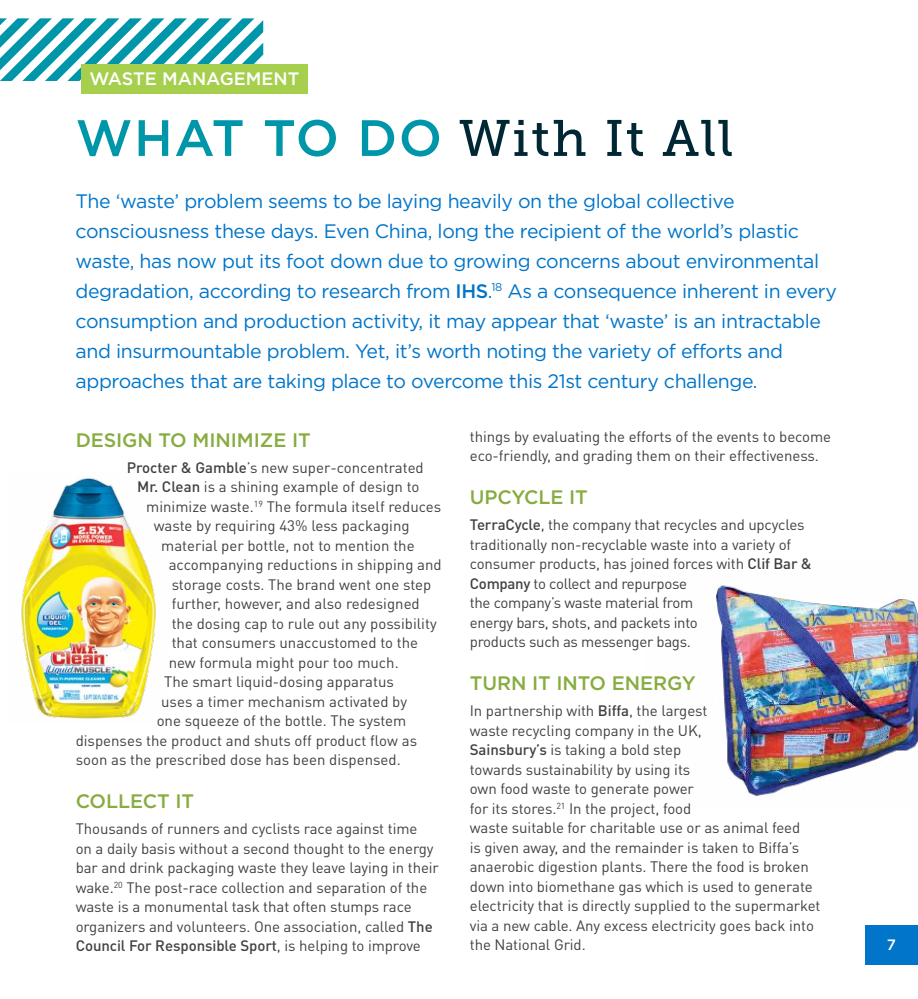
<style>
.page{position:relative;width:918px;height:999px;background:#fff}
.page>*{position:absolute;margin:0;border:0;box-sizing:border-box;transform-origin:0 0}
.t1{font:51px "Museo Slab 500";letter-spacing:.045em;color:#012735}
.t2{font:19.5px/30px "Gotham";letter-spacing:-.02em;color:#0075c9}
.t3{font:500 19.5px "Gotham";letter-spacing:-.005em;color:#87ac3f}
.t4{font:500 18px "Gotham";color:#fff}
.t5{font:15px/19.5px "DINOT";letter-spacing:-.005em;color:#414042}
.t6{font:500 15px "Gotham";color:#fff}
.s1{font-family:"Gotham";font-weight:500;color:#0096a9}
.s2{font-weight:500}
</style>
<div class="page">
<div style="left:865px;top:926px;width:53px;height:39px;background:#0075c9"></div>
<svg style="left:0;top:18px;width:263px;height:63px"></svg>
<div style="left:81px;top:64px;width:227px;height:29px;background:#a5cf4d"></div>
<img style="left:21px;top:478px;width:135px;height:241px">
<img style="left:716px;top:585px;width:202px;height:211px">
<p class="t4" style="left:89px;top:68px;width:212px">WASTE MANAGEMENT</p>
<h1 class="t1" style="left:76px;top:110px;width:659px"><span class="s1">WHAT TO DO</span> With It All</h1>
<p class="t2" style="left:76px;top:185px;width:763px">The ‘waste’ problem seems to be laying heavily on the global collective consciousness these days. Even China, long the recipient of the world’s plastic waste, has now put its foot down due to growing concerns about environmental degradation, according to research from <span class="s2">IHS</span>.<sup>18</sup> As a consequence inherent in every consumption and production activity, it may appear that ‘waste’ is an intractable and insurmountable problem. Yet, it’s worth noting the variety of efforts and approaches that are taking place to overcome this 21st century challenge.</p>
<h2 class="t3" style="left:76px;top:429px;width:237px">DESIGN TO MINIMIZE IT</h2>
<p class="t5" style="left:127px;top:457px;width:299px"><span class="s2">Procter &amp; Gamble</span>’s new super-concentrated</p>
<p class="t5" style="left:137px;top:477px;width:284px"><span class="s2">Mr. Clean</span> is a shining example of design to</p>
<p class="t5" style="left:146px;top:496px;width:297px">minimize waste.<sup>19</sup> The formula itself reduces</p>
<p class="t5" style="left:154px;top:516px;width:257px">waste by requiring 43% less packaging</p>
<p class="t5" style="left:161px;top:535px;width:255px">material per bottle, not to mention the</p>
<p class="t5" style="left:169px;top:555px;width:275px">accompanying reductions in shipping and</p>
<p class="t5" style="left:172px;top:574px;width:261px">storage costs. The brand went one step</p>
<p class="t5" style="left:172px;top:594px;width:250px">further, however, and also redesigned</p>
<p class="t5" style="left:172px;top:613px;width:267px">the dosing cap to rule out any possibility</p>
<p class="t5" style="left:172px;top:633px;width:248px">that consumers unaccustomed to the</p>
<p class="t5" style="left:169px;top:652px;width:232px">new formula might pour too much.</p>
<p class="t5" style="left:164px;top:672px;width:231px">The smart liquid-dosing apparatus</p>
<p class="t5" style="left:161px;top:691px;width:248px">uses a timer mechanism activated by</p>
<p class="t5" style="left:157px;top:711px;width:251px">one squeeze of the bottle. The system</p>
<p class="t5" style="left:76px;top:730px;width:343px">dispenses the product and shuts off product flow as</p>
<p class="t5" style="left:76px;top:750px;width:327px">soon as the prescribed dose has been dispensed.</p>
<h2 class="t3" style="left:76px;top:790px;width:120px">COLLECT IT</h2>
<p class="t5" style="left:76px;top:819px;width:365px">Thousands of runners and cyclists race against time<br>on a daily basis without a second thought to the energy bar and drink packaging waste they leave laying in their wake.<sup>20</sup> The post-race collection and separation of the waste is a monumental task that often stumps race organizers and volunteers. One association, called <span class="s2">The Council For Responsible Sport</span>, is helping to improve</p>
<p class="t5" style="left:470px;top:426px;width:363px">things by evaluating the efforts of the events to become eco-friendly, and grading them on their effectiveness.</p>
<h2 class="t3" style="left:470px;top:486px;width:120px">UPCYCLE IT</h2>
<p class="t5" style="left:470px;top:515px;width:344px"><span class="s2">TerraCycle</span>, the company that recycles and upcycles traditionally non-recyclable waste into a variety of consumer products, has joined forces with <span class="s2">Clif Bar &amp; Company</span> to collect and repurpose<br>the company’s waste material from<br>energy bars, shots, and packets into<br>products such as messenger bags.</p>
<h2 class="t3" style="left:470px;top:672px;width:227px">TURN IT INTO ENERGY</h2>
<p class="t5" style="left:470px;top:701px;width:352px">In partnership with <span class="s2">Biffa</span>, the largest<br>waste recycling company in the UK,<br><span class="s2">Sainsbury’s</span> is taking a bold step<br>towards sustainability by using its<br>own food waste to generate power<br>for its stores.<sup>21</sup> In the project, food<br>waste suitable for charitable use or as animal feed<br>is given away, and the remainder is taken to Biffa’s anaerobic digestion plants. There the food is broken down into biomethane gas which is used to generate electricity that is directly supplied to the supermarket via a new cable. Any excess electricity goes back into the National Grid.</p>
<p class="t6" style="left:887px;top:936px;width:11px">7</p>
</div>
